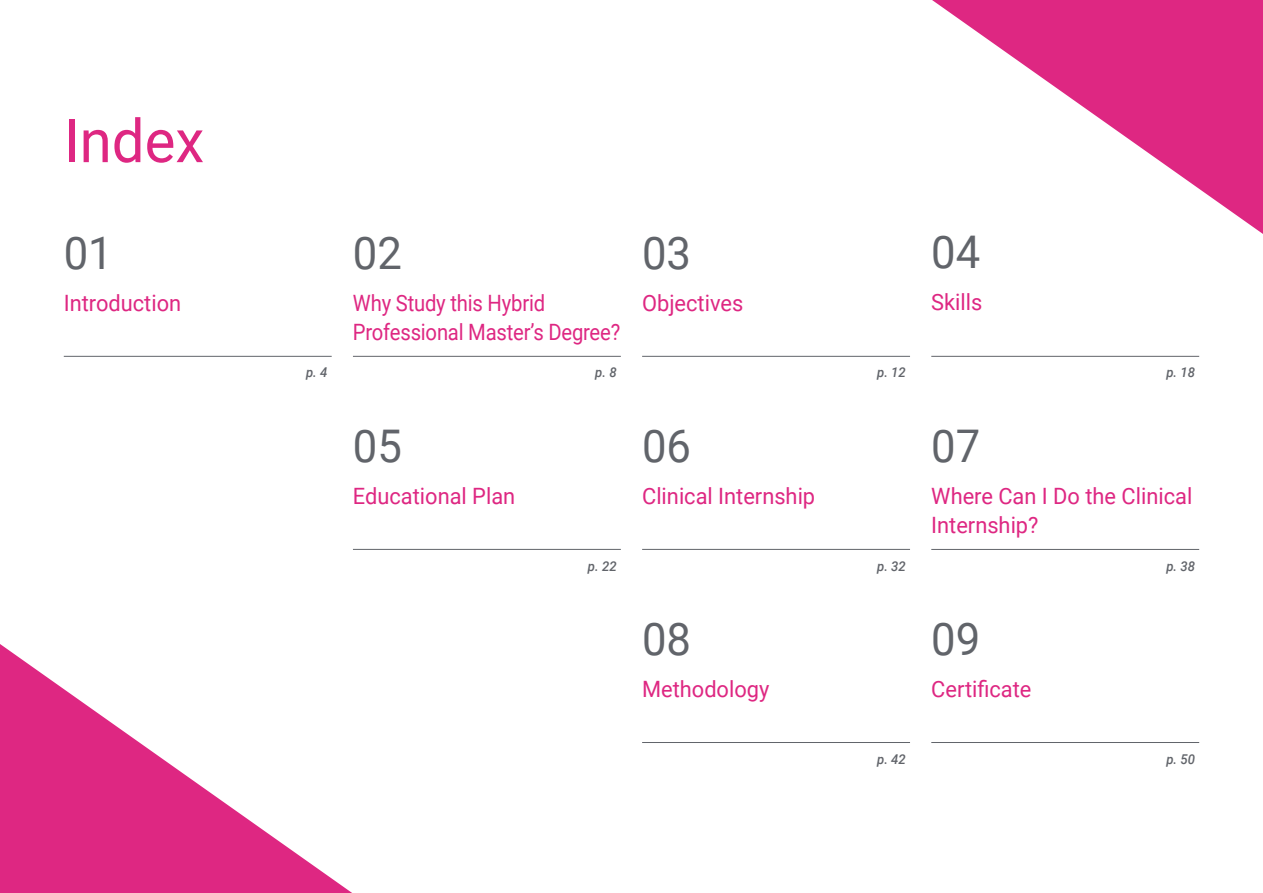
<style>
.page{position:relative;width:1263px;height:893px;background:#fff}
.page>*{position:absolute;margin:0;border:0;box-sizing:border-box;transform-origin:0 0}
.t1{font:60px "Roboto";color:#de2782}
.t2{font:45px "Roboto";color:#61646a}
.t3{font:22.5px/28.5px "Roboto";color:#de2782}
.t4{font:22.5px/28.5px "Roboto";color:#de2782;scale:.9 1}
.t5{font:italic 500 13.5px "Roboto";color:#61646a}
</style>
<div class="page">
<svg style="left:0;top:644px;width:352px;height:249px"></svg>
<svg style="left:932px;top:0;width:331px;height:234px"></svg>
<hr style="left:353px;top:356px;width:268px;height:1px;background:#61646a">
<hr style="left:642px;top:356px;width:268px;height:1px;background:#61646a">
<hr style="left:931px;top:356px;width:268px;height:1px;background:#61646a">
<hr style="left:353px;top:549px;width:268px;height:1px;background:#61646a">
<hr style="left:642px;top:549px;width:268px;height:1px;background:#61646a">
<hr style="left:931px;top:549px;width:268px;height:1px;background:#61646a">
<hr style="left:642px;top:742px;width:268px;height:1px;background:#61646a">
<hr style="left:931px;top:742px;width:268px;height:1px;background:#61646a">
<hr style="left:64px;top:356px;width:268px;height:1px;background:#61646a">
<h1 class="t1" style="left:64px;top:99px;width:142px">Index</h1>
<h2 class="t2" style="left:64px;top:221px;width:51px">01</h2>
<p class="t3" style="left:64px;top:288px;width:119px">Introduction</p>
<p class="t5" style="left:306px;top:363px;width:23px">p. 4</p>
<h2 class="t2" style="left:353px;top:221px;width:51px">02</h2>
<h2 class="t2" style="left:642px;top:221px;width:51px">03</h2>
<h2 class="t2" style="left:931px;top:221px;width:51px">04</h2>
<p class="t4" style="left:353px;top:288px;width:298px">Why Study this Hybrid<br>Professional Master’s Degree?</p>
<p class="t3" style="left:642px;top:288px;width:103px">Objectives</p>
<p class="t3" style="left:931px;top:287px;width:53px">Skills</p>
<p class="t5" style="left:595px;top:363px;width:23px">p. 8</p>
<p class="t5" style="left:877px;top:363px;width:30px">p. 12</p>
<p class="t5" style="left:1166px;top:363px;width:30px">p. 18</p>
<h2 class="t2" style="left:353px;top:414px;width:51px">05</h2>
<h2 class="t2" style="left:642px;top:414px;width:51px">06</h2>
<h2 class="t2" style="left:931px;top:414px;width:51px">07</h2>
<p class="t3" style="left:353px;top:481px;width:164px">Educational Plan</p>
<p class="t3" style="left:642px;top:481px;width:175px">Clinical Internship</p>
<p class="t3" style="left:931px;top:481px;width:263px">Where Can I Do the Clinical<br>Internship?</p>
<p class="t5" style="left:588px;top:556px;width:30px">p. 22</p>
<p class="t5" style="left:877px;top:556px;width:30px">p. 32</p>
<p class="t5" style="left:1166px;top:556px;width:30px">p. 38</p>
<h2 class="t2" style="left:642px;top:607px;width:51px">08</h2>
<h2 class="t2" style="left:931px;top:607px;width:51px">09</h2>
<p class="t3" style="left:642px;top:674px;width:129px">Methodology</p>
<p class="t3" style="left:931px;top:674px;width:102px">Certificate</p>
<p class="t5" style="left:877px;top:749px;width:30px">p. 42</p>
<p class="t5" style="left:1166px;top:749px;width:30px">p. 50</p>
</div>
